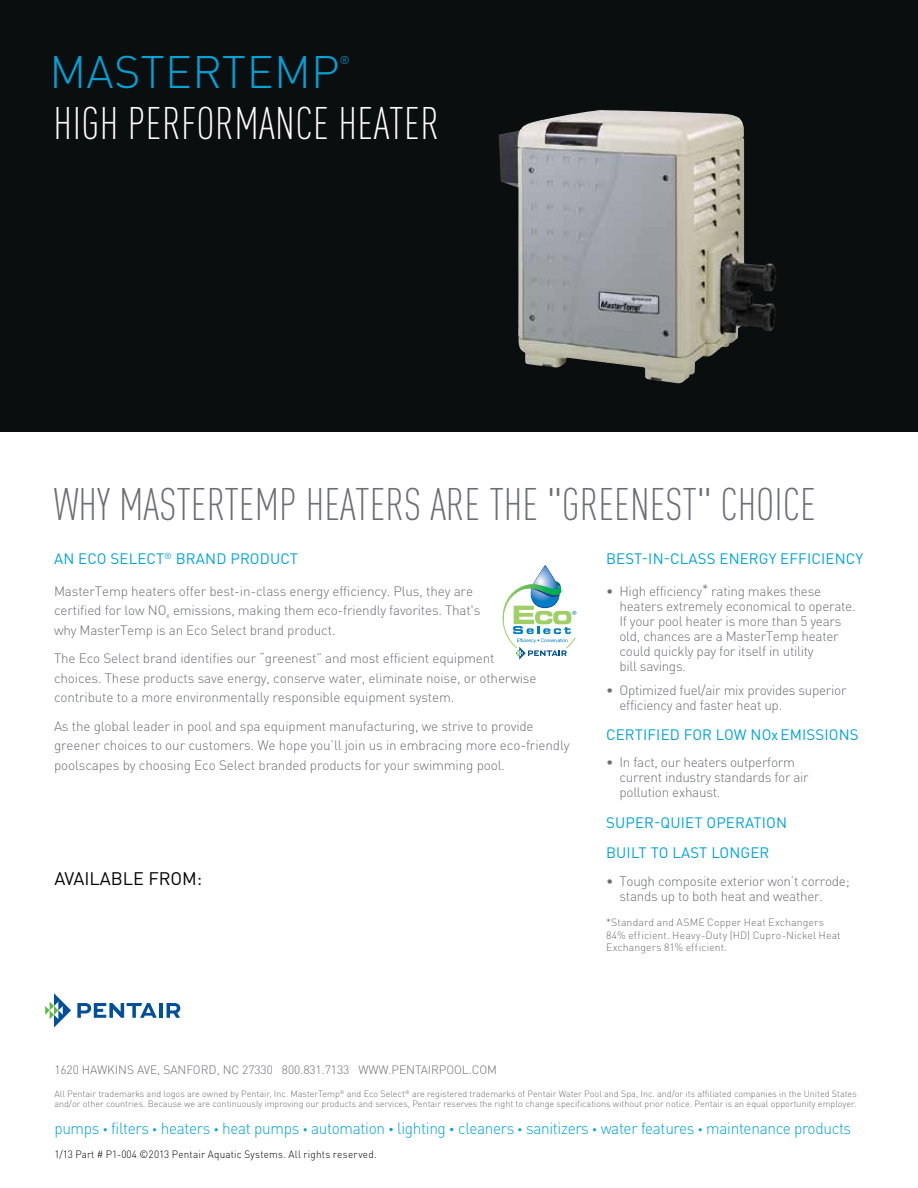
<style>
.page{position:relative;width:918px;height:1188px;background:#fff}
.page>*{position:absolute;margin:0;border:0;box-sizing:border-box;transform-origin:0 0}
.t1{font:300 condensed 45px "DIN Pro";color:#6d6e71}
.t2{font:300 condensed 45px "DIN Pro";letter-spacing:.01em;color:#fff}
.t3{font:300 45px "DIN Pro";letter-spacing:.01em;color:#00a3d8}
.t4{font:18px "DIN Pro";color:#000}
.t5{font:300 16.2px "DIN Pro";letter-spacing:-.02em;color:#00a3d8;scale:.95 1}
.t6{font:15px/30.5px "DIN Pro";letter-spacing:.01em;color:#00a3d8}
.t7{font:300 13.5px/15px "DIN Pro";letter-spacing:-.01em;color:#6d6e71}
.t8{font:300 12px "DIN Pro";letter-spacing:-.005em;color:#6d6e71}
.t9{font:300 11.25px "DIN Pro";color:#00a3d8}
.t10{font:300 10.5px/12.6px "DIN Pro";letter-spacing:.01em;color:#6d6e71}
.t11{font:300 10.5px "DIN Pro";letter-spacing:.02em;color:#000;scale:.95 1}
.t12{font:300 9px/10.5px "DIN Pro";color:#6d6e71}
.s1{font-size:9.75px}
.s2{font-size:10.5px}
</style>
<div class="page">
<div style="left:0;top:0;width:918px;height:432px;background:#0b0e0e"></div>
<svg style="left:503px;top:565px;width:73px;height:95px"></svg>
<svg style="left:45px;top:993px;width:26px;height:35px"></svg>
<svg style="left:77px;top:1003px;width:80px;height:15px"></svg>
<hr style="left:159px;top:1003px;width:4px;height:15px;background:#004f9a">
<svg style="left:167px;top:1003px;width:13px;height:15px"></svg>
<img style="left:499px;top:110px;width:277px;height:273px">
<h1 class="t3" style="left:49px;top:37px;width:292px">MasterTem p</h1>
<p class="t9" style="left:340px;top:51px;width:12px">®</p>
<h1 class="t2" style="left:54px;top:92px;width:387px">HIGH PERFORMANCE HEATER</h1>
<h1 class="t1" style="left:54px;top:473px;width:140px">WHY MASTERTEM</h1>
<h1 class="t1" style="left:279px;top:473px;width:62px">P HEATER</h1>
<h1 class="t1" style="left:404px;top:473px;width:176px">S ARE THE "GREENE</h1>
<h1 class="t1" style="left:666px;top:473px;width:106px">ST" CHOICE</h1>
<p class="t6" style="left:606px;top:542px;width:259px">BEST-IN-CLASS ENERGY EFFICIENCY</p>
<p class="t7" style="left:620px;top:582px;width:238px;text-indent:-14px">• High efficiency* rating makes these heaters extremely economical to operate.<br>If your pool heater is more than 5 years old, chances are a MasterTemp heater could quickly pay for itself in utility<br>bill savings.</p>
<p class="t7" style="left:620px;top:681px;width:229px;text-indent:-14px">• Optimized fuel/air mix provides superior efficiency and faster heat up.</p>
<p class="t6" style="left:606px;top:718px;width:254px">CERTIFIED FOR LOW NOXEM ISSIONS</p>
<p class="t7" style="left:620px;top:754px;width:191px;text-indent:-14px">• In fact, our heaters outperform current industry standards for air pollution exhaust.</p>
<p class="t6" style="left:606px;top:806px;width:183px">SUPER-QUIET OPERATION<br>BUILT TO LAST LONGER</p>
<p class="t7" style="left:620px;top:872px;width:232px;text-indent:-14px">• Tough composite exterior won’t corrode; stands up to both heat and weather.</p>
<p class="t10" style="left:606px;top:915px;width:236px">*Standard and ASME Copper Heat Exchangers<br>84% efficient. Heavy-Duty (HD) Cupro-Nickel Heat<br>Exchangers 81% efficient.</p>
<p class="t6" style="left:54px;top:542px;width:246px">AN ECO SELECT<sup>®</sup> BRAND PRODUCT</p>
<p class="t7" style="left:54px;top:580px;width:428px;line-height:19.5px">MasterTemp heaters offer best-in-class energy efficiency. Plus, they are certified for low NO<sub>x</sub> emissions, making them eco-friendly favorites. That's why MasterTemp is an Eco Select brand product.</p>
<p class="t7" style="left:54px;top:648px;width:484px;line-height:19.5px">The Eco Select brand identifies our “greenest” and most efficient equipment choices. These products save energy, conserve water, eliminate noise, or otherwise contribute to a more environmentally responsible equipment system.</p>
<p class="t7" style="left:54px;top:715px;width:517px;line-height:19.5px">As the global leader in pool and spa equipment manufacturing, we strive to provide greener choices to our customers. We hope you’ll join us in embracing more eco-friendly poolscapes by choosing Eco Select branded products for your swimming pool.</p>
<h2 class="t4" style="left:54px;top:864px;width:30px">AVAILA</h2>
<h2 class="t4" style="left:111px;top:864px;width:93px">BLE FROM:</h2>
<p class="t8" style="left:54px;top:1060px;width:444px">1620 HAWKINS AVE, SANFORD, NC 27330 800.831.7133 WWW.PENTAIRPOOL.COM</p>
<p class="t12" style="left:54px;top:1087px;width:804px">All Pentair trademarks and logos are owned by Pentair, Inc. MasterTemp<sup>®</sup> and Eco Select<sup>®</sup> are registered trademarks of Pentair Water Pool and Spa, Inc. and/or its affiliated companies in the United States and/or other countries. Because we are continuously improving our products and services, Pentair reserves the right to change specifications without prior notice. Pentair is an equal opportunity employer.</p>
<p class="t5" style="left:54px;top:1116px;width:840px">pumps <span class="s1">•</span> filters <span class="s1">•</span> heaters <span class="s1">•</span> heat pumps <span class="s1">•</span> automation <span class="s2">•</span> lighting <span class="s2">•</span> cleaners <span class="s1">•</span> sanitizers <span class="s1">•</span> water features <span class="s1">•</span> maintenance products</p>
<p class="t11" style="left:54px;top:1146px;width:341px">1/13 Part # P1-004 ©2013 Pentair Aquatic Systems. All rights reserved.</p>
</div>
